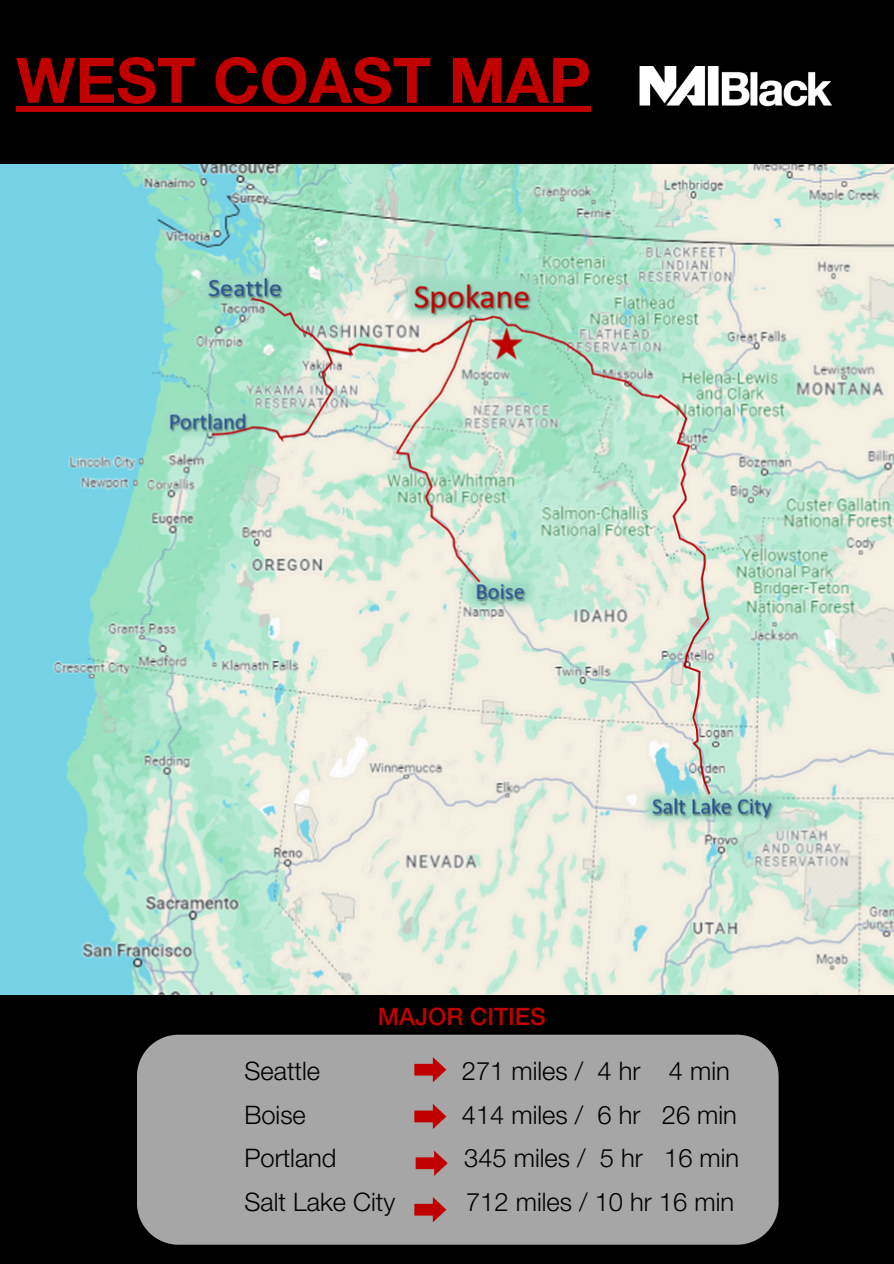
<style>
.page{position:relative;width:894px;height:1264px;background:#fff}
.page>*{position:absolute;margin:0;border:0;box-sizing:border-box;transform-origin:0 0}
.t1{font:700 62.85px "Helvetica Neue LT Std";color:#c00000}
.t2{font:300 25.5px "Helvetica Neue LT Std";color:#000}
.t3{font:500 24px "Helvetica Neue LT Std";color:#c00000}
</style>
<div class="page">
<div style="left:0;top:0;width:893px;height:174px;background:#000"></div>
<img style="left:0;top:165px;width:893px;height:830px">
<div style="left:0;top:995px;width:893px;height:268px;background:#000"></div>
<div style="left:16px;top:106px;width:574px;height:6px;background:#c00000"></div>
<img style="left:639px;top:66px;width:191px;height:41px">
<div style="left:137px;top:1034px;width:641px;height:210px;background:#a6a6a6"></div>
<svg style="left:414px;top:1103px;width:32px;height:26px"></svg>
<svg style="left:414px;top:1057px;width:32px;height:25px"></svg>
<svg style="left:415px;top:1150px;width:32px;height:25px"></svg>
<svg style="left:414px;top:1196px;width:32px;height:26px"></svg>
<p class="t1" style="left:16px;top:58px;width:576px">WEST COAST MAP</p>
<h2 class="t3" style="left:378px;top:1007px;width:169px">MAJOR CITIES</h2>
<p class="t2" style="left:244px;top:1061px;width:77px">Seattle</p>
<p class="t2" style="left:462px;top:1061px;width:269px">271 miles / 4 hr 4 min</p>
<p class="t2" style="left:244px;top:1105px;width:63px">Boise</p>
<p class="t2" style="left:462px;top:1105px;width:276px">414 miles / 6 hr 26 min</p>
<p class="t2" style="left:244px;top:1149px;width:94px">Portland</p>
<p class="t2" style="left:464px;top:1149px;width:276px">345 miles / 5 hr 16 min</p>
<p class="t2" style="left:244px;top:1193px;width:152px">Salt Lake City</p>
<p class="t2" style="left:466px;top:1193px;width:269px">712 miles / 10 hr 16 min</p>
</div>
